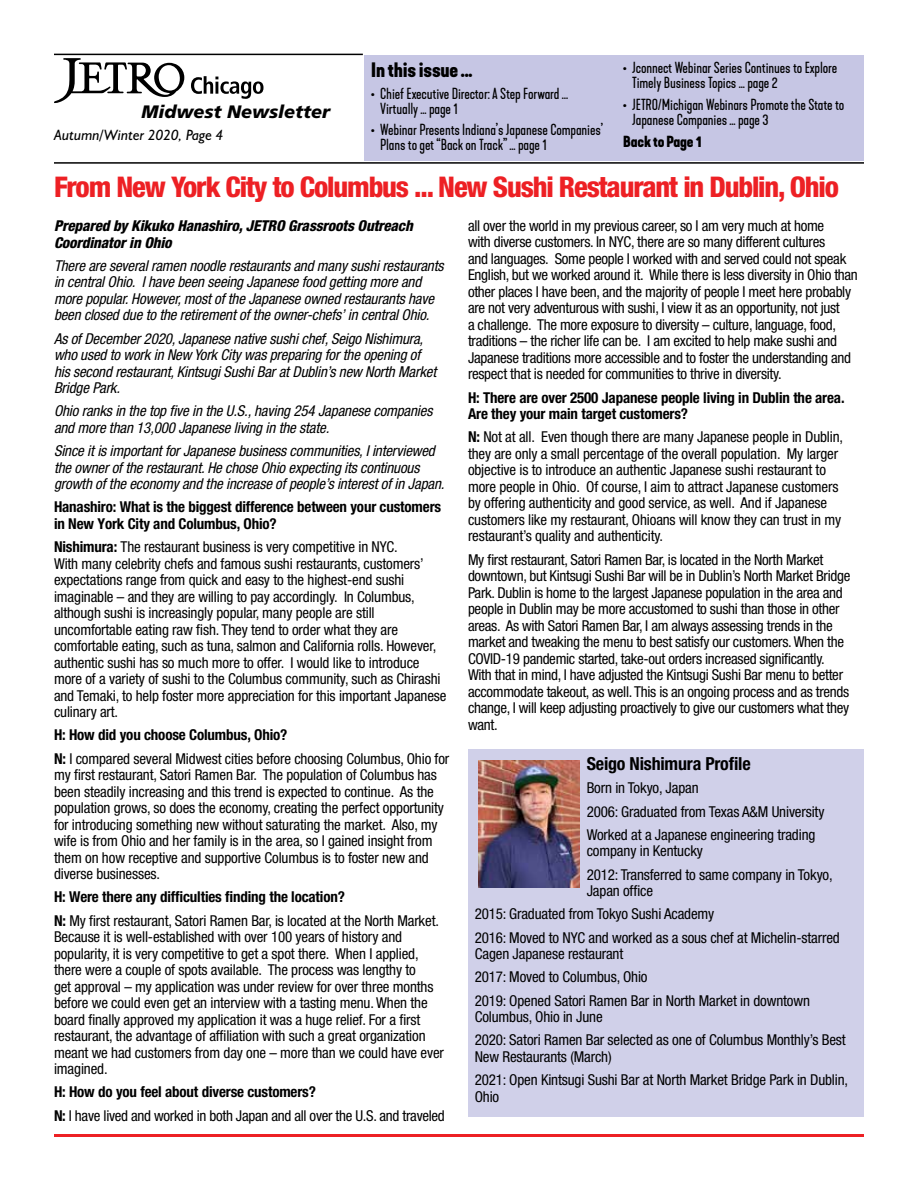
<style>
.page{position:relative;width:918px;height:1188px;background:#fff}
.page>*{position:absolute;margin:0;border:0;box-sizing:border-box;transform-origin:0 0}
.t1{font:800 condensed 28.5px "Helvetica Neue";letter-spacing:-.04em;color:#ed2024}
.t2{font:700 19.5px "Kapra Neue";letter-spacing:-.01em;color:#000}
.t3{font:700 condensed 18px "Helvetica Neue";letter-spacing:-.01em;color:#000}
.t4{font:italic 900 18px "Frutiger";color:#000}
.t5{font:condensed 15px/16.5px "Helvetica Neue";letter-spacing:-.01em;color:#000}
.t6{font:italic condensed 15px/16.5px "Helvetica Neue";letter-spacing:-.01em;color:#000}
.t7{font:15px/15px "Kapra Neue";letter-spacing:-.01em;color:#000}
.t8{font:700 condensed 15px/16.5px "Helvetica Neue";letter-spacing:-.01em;color:#000}
.t9{font:italic 800 condensed 15px/16.5px "Helvetica Neue";letter-spacing:-.01em;color:#000}
.t10{font:italic 15px "Humanist 521 BT";color:#000}
.t11{font:700 15px "Kapra Neue";letter-spacing:-.01em;color:#000}
.s1{font-weight:700}
</style>
<div class="page">
<hr style="left:54px;top:1134px;width:810px;height:3px;background:#ed2024">
<hr style="left:54px;top:54px;width:309px;height:1px;background:#000">
<svg style="left:191px;top:76px;width:73px;height:23px"></svg>
<svg style="left:54px;top:58px;width:130px;height:45px"></svg>
<div style="left:364px;top:55px;width:500px;height:106px;background:#c6c6e4"></div>
<hr style="left:54px;top:162px;width:810px;height:2px;background:#000">
<div style="left:468px;top:749px;width:396px;height:368px;background:#d0d0e9"></div>
<img style="left:478px;top:760px;width:102px;height:127px">
<p class="t7" style="left:632px;top:61px;width:207px;text-indent:-9px">• Jconnect Webinar Series Continues to Explore<br>Timely Business Topics ... page 2</p>
<p class="t7" style="left:632px;top:98px;width:214px;text-indent:-9px">• JETRO/Michigan Webinars Promote the State to<br>Japanese Companies ... page 3</p>
<p class="t11" style="left:623px;top:132px;width:80px">Back to Page 1</p>
<h1 class="t1" style="left:54px;top:169px;width:787px">From New York City to Columbus ... New Sushi Restaurant in Dublin, Ohio</h1>
<p class="t9" style="left:54px;top:217px;width:360px">Prepared by Kikuko Hanashiro, JETRO Grassroots Outreach<br>Coordinator in Ohio</p>
<p class="t6" style="left:54px;top:257px;width:391px">There are several ramen noodle restaurants and many sushi restaurants in central Ohio. I have been seeing Japanese food getting more and more popular. However, most of the Japanese owned restaurants have been closed due to the retirement of the owner-chefs’ in central Ohio.</p>
<p class="t6" style="left:54px;top:330px;width:384px">As of December 2020, Japanese native sushi chef, Seigo Nishimura, who used to work in New York City was preparing for the opening of his second restaurant, Kintsugi Sushi Bar at Dublin’s new North Market Bridge Park.</p>
<p class="t6" style="left:54px;top:403px;width:380px">Ohio ranks in the top five in the U.S., having 254 Japanese companies and more than 13,000 Japanese living in the state.</p>
<p class="t6" style="left:54px;top:443px;width:392px">Since it is important for Japanese business communities, I interviewed the owner of the restaurant. He chose Ohio expecting its continuous growth of the economy and the increase of people’s interest of in Japan.</p>
<p class="t8" style="left:54px;top:499px;width:389px">Hanashiro: What is the biggest difference between your customers in New York City and Columbus, Ohio?</p>
<p class="t5" style="left:54px;top:539px;width:394px"><span class="s1">Nishimura:</span> The restaurant business is very competitive in NYC.<br>With many celebrity chefs and famous sushi restaurants, customers’ expectations range from quick and easy to the highest-end sushi imaginable – and they are willing to pay accordingly. In Columbus, although sushi is increasingly popular, many people are still uncomfortable eating raw fish. They tend to order what they are comfortable eating, such as tuna, salmon and California rolls. However, authentic sushi has so much more to offer. I would like to introduce more of a variety of sushi to the Columbus community, such as Chirashi and Temaki, to help foster more appreciation for this important Japanese culinary art.</p>
<p class="t5" style="left:54px;top:723px;width:397px;line-height:23.2px"><span class="s1">H: How did you choose Columbus, Ohio?<br>N:</span> I compared several Midwest cities before choosing Columbus, Ohio for</p>
<p class="t5" style="left:54px;top:767px;width:391px">my first restaurant, Satori Ramen Bar. The population of Columbus has been steadily increasing and this trend is expected to continue. As the population grows, so does the economy, creating the perfect opportunity for introducing something new without saturating the market. Also, my wife is from Ohio and her family is in the area, so I gained insight from them on how receptive and supportive Columbus is to foster new and diverse businesses.</p>
<p class="t5" style="left:54px;top:885px;width:387px;line-height:23.2px"><span class="s1">H: Were there any difficulties finding the location?<br>N:</span> My first restaurant, Satori Ramen Bar, is located at the North Market.</p>
<p class="t5" style="left:54px;top:929px;width:392px">Because it is well-established with over 100 years of history and popularity, it is very competitive to get a spot there. When I applied, there were a couple of spots available. The process was lengthy to<br>get approval – my application was under review for over three months before we could even get an interview with a tasting menu. When the board finally approved my application it was a huge relief. For a first restaurant, the advantage of affiliation with such a great organization meant we had customers from day one – more than we could have ever imagined.</p>
<p class="t5" style="left:54px;top:1080px;width:392px;line-height:23.2px"><span class="s1">H: How do you feel about diverse customers?<br>N:</span> I have lived and worked in both Japan and all over the U.S. and traveled</p>
<h2 class="t2" style="left:371px;top:57px;width:103px">In this issue ...</h2>
<p class="t7" style="left:380px;top:86px;width:190px;text-indent:-9px">• Chief Executive Director: A Step Forward …<br>Virtually ... page 1</p>
<p class="t7" style="left:380px;top:123px;width:224px;text-indent:-9px">• Webinar Presents Indiana’s Japanese Companies’<br>Plans to get “Back on Track” ... page 1</p>
<p class="t4" style="left:142px;top:101px;width:190px">Midwest Newsletter</p>
<p class="t10" style="left:54px;top:126px;width:171px">Autumn/Winter 2020, Page 4</p>
<p class="t5" style="left:468px;top:217px;width:391px">all over the world in my previous career, so I am very much at home<br>with diverse customers. In NYC, there are so many different cultures<br>and languages. Some people I worked with and served could not speak English, but we worked around it. While there is less diversity in Ohio than other places I have been, and the majority of people I meet here probably are not very adventurous with sushi, I view it as an opportunity, not just<br>a challenge. The more exposure to diversity – culture, language, food, traditions – the richer life can be. I am excited to help make sushi and Japanese traditions more accessible and to foster the understanding and respect that is needed for communities to thrive in diversity.</p>
<p class="t8" style="left:468px;top:389px;width:378px">H: There are over 2500 Japanese people living in Dublin the area.<br>Are they your main target customers?</p>
<p class="t5" style="left:468px;top:429px;width:377px"><span class="s1">N:</span> Not at all. Even though there are many Japanese people in Dublin, they are only a small percentage of the overall population. My larger objective is to introduce an authentic Japanese sushi restaurant to more people in Ohio. Of course, I aim to attract Japanese customers by offering authenticity and good service, as well. And if Japanese customers like my restaurant, Ohioans will know they can trust in my restaurant’s quality and authenticity.</p>
<p class="t5" style="left:468px;top:551px;width:384px">My first restaurant, Satori Ramen Bar, is located in the North Market downtown, but Kintsugi Sushi Bar will be in Dublin’s North Market Bridge Park. Dublin is home to the largest Japanese population in the area and people in Dublin may be more accustomed to sushi than those in other areas. As with Satori Ramen Bar, I am always assessing trends in the market and tweaking the menu to best satisfy our customers. When the COVID-19 pandemic started, take-out orders increased significantly.<br>With that in mind, I have adjusted the Kintsugi Sushi Bar menu to better accommodate takeout, as well. This is an ongoing process and as trends change, I will keep adjusting proactively to give our customers what they want.</p>
<p class="t3" style="left:587px;top:753px;width:166px">Seigo Nishimura Profile</p>
<p class="t5" style="left:587px;top:776px;width:239px;line-height:23.2px">Born in Tokyo, Japan<br>2006: Graduated from Texas A&amp;M University<br>Worked at a Japanese engineering trading</p>
<p class="t5" style="left:587px;top:839px;width:248px;line-height:23.2px">company in Kentucky<br>2012: Transferred to same company in Tokyo,</p>
<p class="t5" style="left:475px;top:879px;width:367px;line-height:23.2px;text-indent:112px">Japan office<br>2015: Graduated from Tokyo Sushi Academy<br>2016: Moved to NYC and worked as a sous chef at Michelin-starred</p>
<p class="t5" style="left:475px;top:942px;width:337px;line-height:23.2px">Cagen Japanese restaurant<br>2017: Moved to Columbus, Ohio<br>2019: Opened Satori Ramen Bar in North Market in downtown</p>
<p class="t5" style="left:475px;top:1005px;width:373px;line-height:23.2px">Columbus, Ohio in June<br>2020: Satori Ramen Bar selected as one of Columbus Monthly’s Best</p>
<p class="t5" style="left:475px;top:1045px;width:375px;line-height:23.2px">New Restaurants (March)<br>2021: Open Kintsugi Sushi Bar at North Market Bridge Park in Dublin,</p>
<p class="t5" style="left:475px;top:1088px;width:26px">Ohio</p>
</div>
